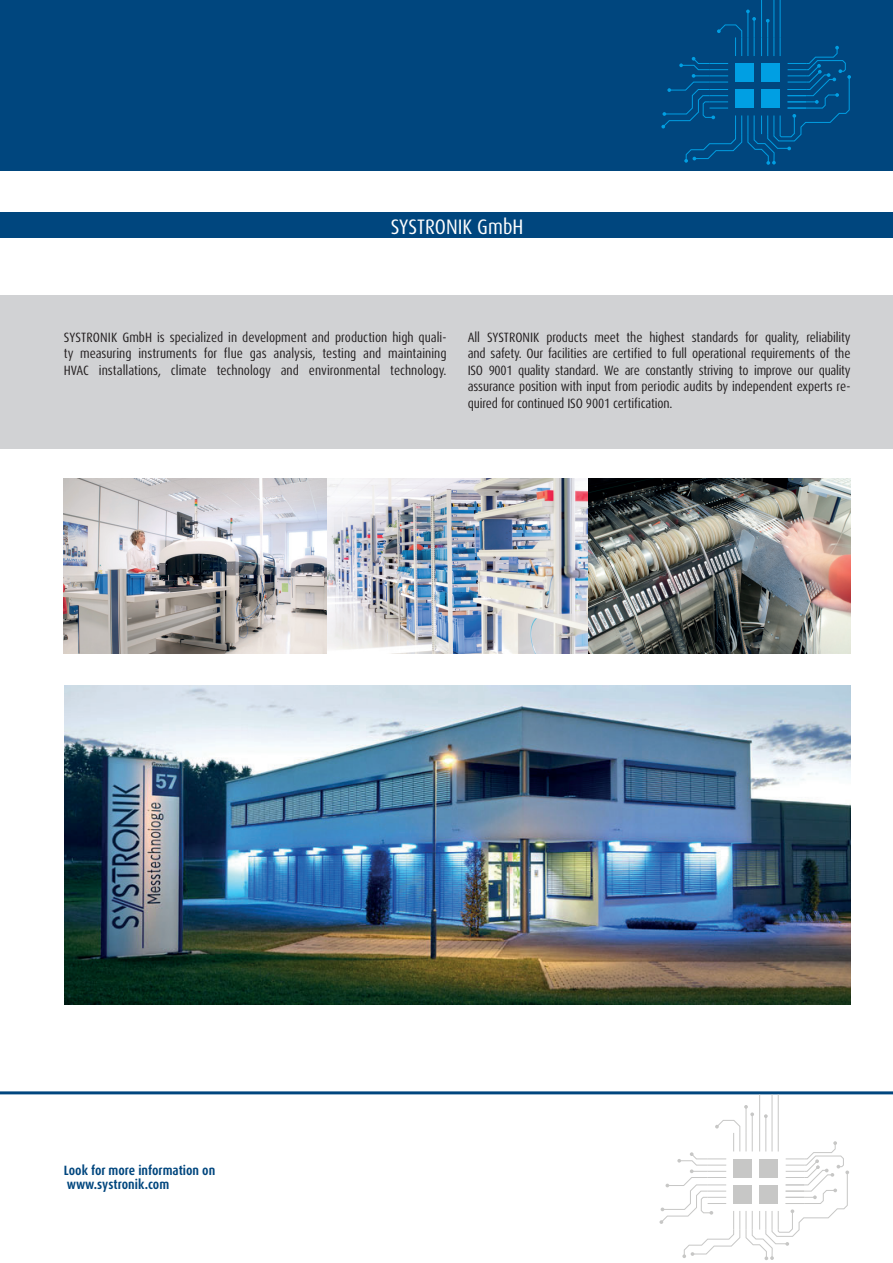
<style>
.page{position:relative;width:893px;height:1263px;background:#fff}
.page>*{position:absolute;margin:0;border:0;box-sizing:border-box;transform-origin:0 0}
.t1{font:condensed 21px "Dax Pro";color:#fff}
.t2{font:condensed 13.5px/16.5px "Dax Pro";letter-spacing:-.01em;color:#231f20;text-align:justify}
.t3{font:700 condensed 13.5px/14.2px "Dax Pro";color:#00467e}
</style>
<div class="page">
<div style="left:0;top:0;width:893px;height:171px;background:#00467e"></div>
<hr style="left:0;top:1091px;width:893px;height:3px;background:#00467e">
<hr style="left:780px;top:0;width:1px;height:38px;background:#009fe3">
<hr style="left:774px;top:0;width:1px;height:38px;background:#009fe3">
<hr style="left:761px;top:0;width:1px;height:38px;background:#009fe3">
<svg style="left:661px;top:10px;width:189px;height:155px"></svg>
<hr style="left:778px;top:1094px;width:1px;height:39px;background:#c7c7c6">
<hr style="left:772px;top:1094px;width:1px;height:39px;background:#c7c7c6">
<hr style="left:759px;top:1094px;width:1px;height:39px;background:#c7c7c6">
<svg style="left:659px;top:1105px;width:190px;height:155px"></svg>
<div style="left:0;top:213px;width:893px;height:25px;background:#00467e"></div>
<div style="left:0;top:296px;width:893px;height:153px;background:#d1d2d4"></div>
<img style="left:64px;top:686px;width:786px;height:318px">
<img style="left:64px;top:478px;width:786px;height:176px">
<h1 class="t1" style="left:391px;top:213px;width:134px">SYSTRONIK GmbH</h1>
<p class="t2" style="left:64px;top:329px;width:384px">SYSTRONIK GmbH is specialized in development and production high quali&shy;ty measuring instruments for flue gas analysis, testing and maintaining HVAC installations, climate technology and environmental technology.</p>
<p class="t2" style="left:468px;top:329px;width:384px">All SYSTRONIK products meet the highest standards for quality, reliability and safety. Our facilities are certified to full operational requirements of the ISO 9001 quality standard. We are constantly striving to improve our quality assurance position with input from periodic audits by independent experts re&shy;quired for continued ISO 9001 certification.</p>
<p class="t3" style="left:64px;top:1163px;width:153px">Look for more information on www.systronik.com</p>
</div>
